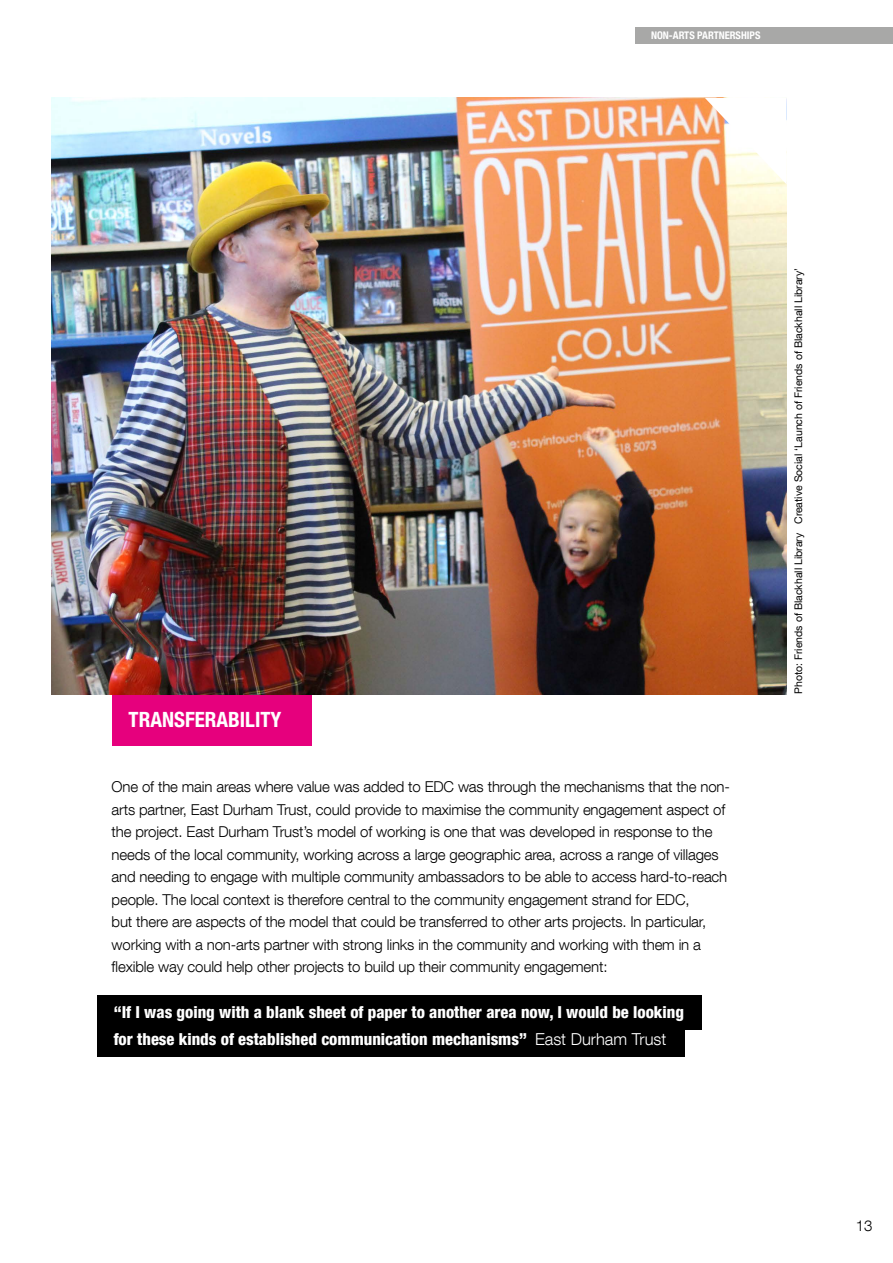
<style>
.page{position:relative;width:893px;height:1263px;background:#fff}
.page>*{position:absolute;margin:0;border:0;box-sizing:border-box;transform-origin:0 0}
.t1{font:700 condensed 21px "Helvetica Neue LT Com";color:#fff}
.t2{font:800 condensed 16.5px/26.5px "Helvetica Neue LT Com";color:#fff}
.t3{font:300 15px/22.5px "Helvetica Neue LT Com";letter-spacing:-.01em;color:#000}
.t4{font:10.5px "Helvetica Neue LT Com";color:#000}
.t5{font:700 condensed 10.5px "Helvetica Neue LT Com";color:#fff}
.s1{font-weight:300;font-stretch:normal}
</style>
<div class="page">
<div style="left:636px;top:27px;width:257px;height:17px;background:#a8a8a7"></div>
<div style="left:112px;top:694px;width:199px;height:51px;background:#e6007d"></div>
<div style="left:97px;top:995px;width:605px;height:34px;background:#000"></div>
<div style="left:97px;top:1022px;width:588px;height:34px;background:#000"></div>
<img style="left:51px;top:98px;width:736px;height:596px">
<svg style="left:705px;top:98px;width:82px;height:87px"></svg>
<p class="t5" style="left:651px;top:29px;width:111px">NON-ARTS PARTNERSHIPS</p>
<h1 class="t1" style="left:129px;top:707px;width:154px">TRANSFERABILITY</h1>
<p class="t3" style="left:112px;top:775px;width:620px">One of the main areas where value was added to EDC was through the mechanisms that the non&shy;arts partner, East Durham Trust, could provide to maximise the community engagement aspect of the project. East Durham Trust’s model of working is one that was developed in response to the needs of the local community, working across a large geographic area, across a range of villages and needing to engage with multiple community ambassadors to be able to access hard-to-reach people. The local context is therefore central to the community engagement strand for EDC,<br>but there are aspects of the model that could be transferred to other arts projects. In particular, working with a non-arts partner with strong links in the community and working with them in a flexible way could help other projects to build up their community engagement:</p>
<p class="t2" style="left:114px;top:999px;width:572px">“If I was going with a blank sheet of paper to another area now, I would be looking for these kinds of established communication mechanisms” <span class="s1">East Durham Trust</span></p>
<p class="t4" style="left:792px;top:694px;width:428px;rotate:-90deg">Photo: Friends of Blackhall Library Creative Social ‘Launch of Friends of Blackhall Library’</p>
<p class="t3" style="left:856px;top:1214px;width:18px">13</p>
</div>
